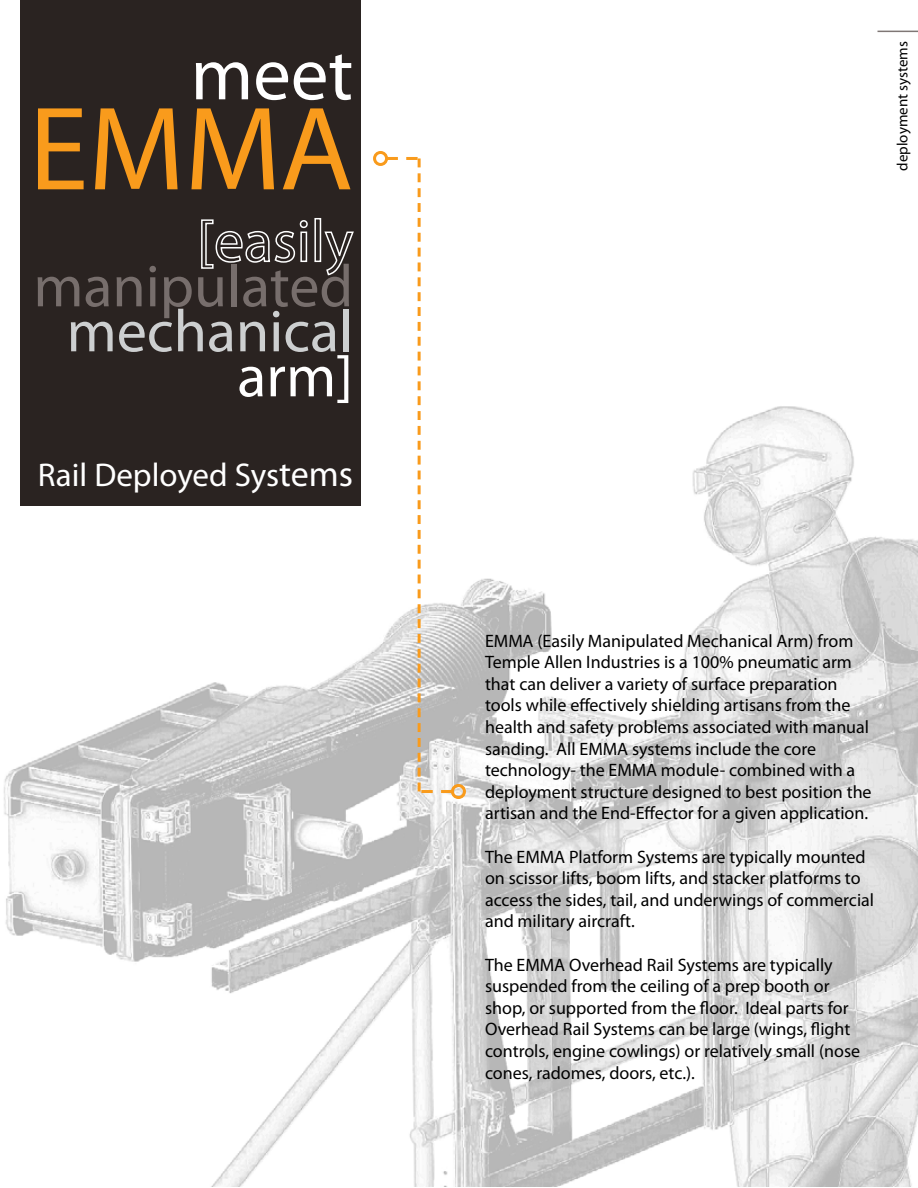
<style>
.page{position:relative;width:918px;height:1188px;background:#fff}
.page>*{position:absolute;margin:0;border:0;box-sizing:border-box;transform-origin:0 0}
.t1{font:120px "Myriad Pro";color:#f99b1c}
.t2{font:75px "Myriad Pro";color:#fff}
.t3{font:60px "Myriad Pro";color:#776e6c}
.t4{font:60px "Myriad Pro";color:#cdcfd0}
.t5{font:60px "Myriad Pro";color:#fff}
.t6{font:33px "Myriad Pro";color:#fff}
.t7{font:18px/21.6px "Myriad Pro";color:#000}
.t8{font:15px "Myriad Pro";color:#000}
.s1{font-size:36px}
</style>
<div class="page">
<img style="left:4px;top:406px;width:914px;height:781px">
<div style="left:20px;top:0;width:341px;height:505px;background:#2a2321"></div>
<svg style="left:201px;top:219px;width:107px;height:50px"></svg>
<div style="left:314px;top:218px;width:7px;height:44px;border:2px solid #fff"></div>
<svg style="left:324px;top:231px;width:30px;height:45px"></svg>
<div style="left:327px;top:541px;width:11px;height:12px;background:#fff;border-radius:50%"></div>
<hr style="left:878px;top:31px;width:40px;height:1px;background:#7f7775">
<div style="left:373px;top:151px;width:15px;height:15px;border:3px solid #f99b1c;border-radius:50%"></div>
<svg style="left:387px;top:157px;width:65px;height:636px"></svg>
<div style="left:451px;top:784px;width:15px;height:15px;border:3px solid #f99b1c;border-radius:50%"></div>
<h2 class="t2" style="left:191px;top:28px;width:164px">meet</h2>
<h1 class="t1" style="left:29px;top:75px;width:326px">EMMA</h1>
<h3 class="t3" style="left:33px;top:249px;width:321px">manipulated</h3>
<h3 class="t4" style="left:67px;top:294px;width:288px">mechanical</h3>
<h3 class="t5" style="left:237px;top:339px;width:117px">arm]</h3>
<h3 class="t6" style="left:38px;top:455px;width:317px">Rail Deployed Sys<span class="s1">tems</span></h3>
<p class="t8" style="left:893px;top:171px;width:131px;rotate:-90deg">deployment systems</p>
<p class="t7" style="left:485px;top:629px;width:388px">EMMA (Easily Manipulated Mechanical Arm) from Temple Allen Industries is a 100% pneumatic arm that can deliver a variety of surface preparation tools while effectively shielding artisans from the health and safety problems associated with manual sanding. All EMMA systems include the core technology- the EMMA module- combined with a deployment structure designed to best position the artisan and the End-Effector for a given application.</p>
<p class="t7" style="left:485px;top:845px;width:391px">The EMMA Platform Systems are typically mounted on scissor lifts, boom lifts, and stacker platforms to access the sides, tail, and underwings of commercial and military aircraft.</p>
<p class="t7" style="left:485px;top:953px;width:377px">The EMMA Overhead Rail Systems are typically suspended from the ceiling of a prep booth or shop, or supported from the floor. Ideal parts for Overhead Rail Systems can be large (wings, flight controls, engine cowlings) or relatively small (nose cones, radomes, doors, etc.).</p>
</div>
